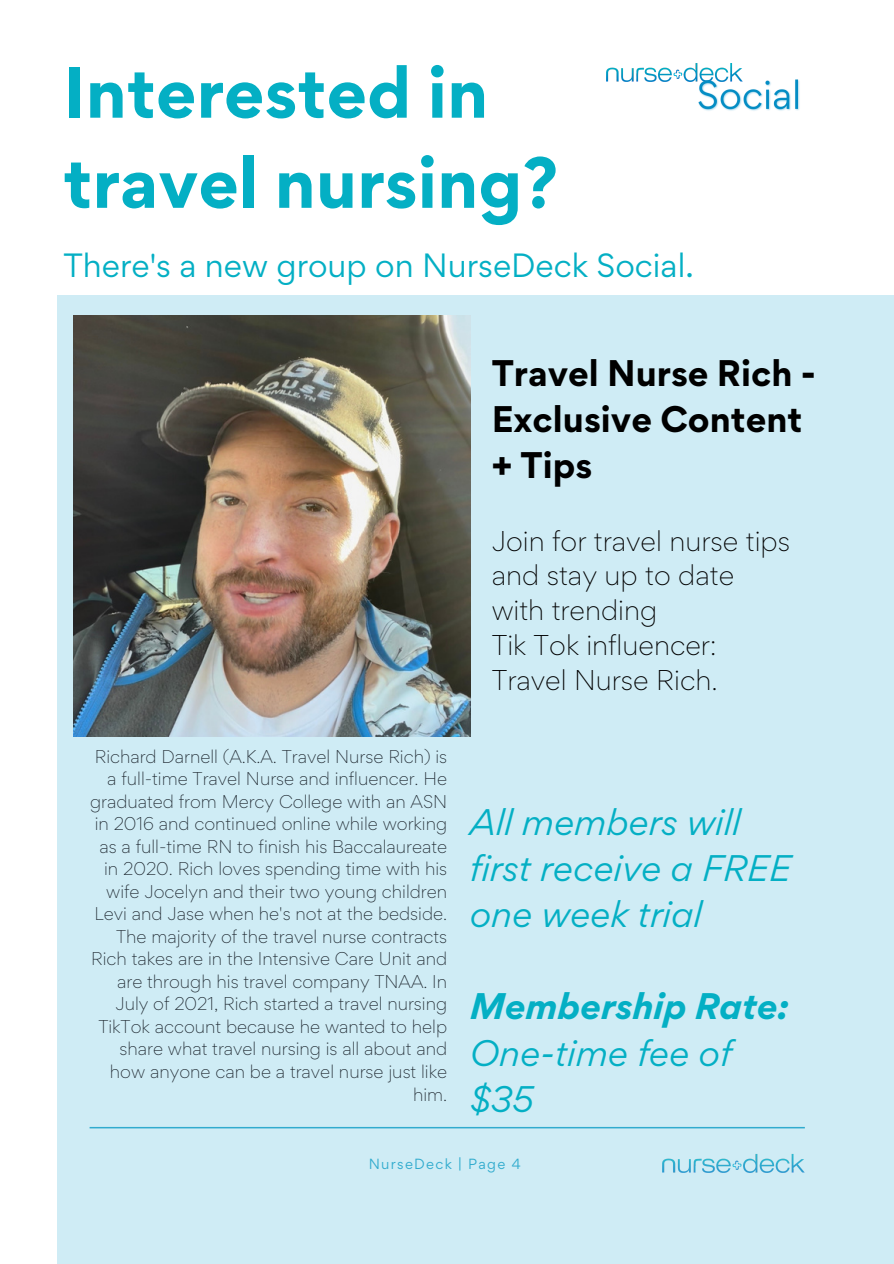
<style>
.page{position:relative;width:894px;height:1264px;background:#fff}
.page>*{position:absolute;margin:0;border:0;box-sizing:border-box;transform-origin:0 0}
.t1{font:700 64.5px/90.2px "Gordita";color:#04afc4}
.t2{font:italic 33px/46.2px "Gordita";color:#04afc4}
.t3{font:700 33px/46.2px "Gordita";color:#000}
.t4{font:30px "Gordita";color:#04afc4}
.t5{font:300 25.5px/35px "Gordita";color:#000}
.t6{font:300 16.5px/22.5px "Gordita";color:#1b242c;text-align:right}
.t7{font:13.2px "Gordita";letter-spacing:.1em;color:#0799c2}
.s1{font-weight:700}
</style>
<div class="page">
<img style="left:606px;top:63px;width:127px;height:19px">
<div style="left:57px;top:296px;width:836px;height:967px;background:#cfecf5"></div>
<img style="left:74px;top:315px;width:396px;height:421px">
<img style="left:693px;top:68px;width:107px;height:43px">
<p class="t1" style="left:63px;top:47px;width:496px">Interested in travel nursing?</p>
<p class="t4" style="left:63px;top:245px;width:631px">There's a new group on NurseDeck Social.</p>
<p class="t3" style="left:491px;top:350px;width:325px">Travel Nurse Rich -<br>Exclusive Content + Tips</p>
<p class="t5" style="left:491px;top:523px;width:300px">Join for travel nurse tips and stay up to date</p>
<p class="t5" style="left:491px;top:592px;width:167px">with trending</p>
<p class="t5" style="left:491px;top:627px;width:226px">Tik Tok influencer:</p>
<p class="t5" style="left:491px;top:662px;width:227px">Travel Nurse Rich.</p>
<p class="t6" style="left:90px;top:744px;width:358px">Richard Darnell (A.K.A. Travel Nurse Rich) is a full-time Travel Nurse and influencer. He graduated from Mercy College with an ASN in 2016 and continued online while working as a full-time RN to finish his Baccalaureate in 2020. Rich loves spending time with his wife Jocelyn and their two young children Levi and Jase when he's not at the bedside.<br>The majority of the travel nurse contracts Rich takes are in the Intensive Care Unit and are through his travel company TNAA. In July of 2021, Rich started a travel nursing TikTok account because he wanted to help share what travel nursing is all about and how anyone can be a travel nurse just like him.</p>
<p class="t2" style="left:469px;top:798px;width:322px">All members will first receive a FREE one week trial</p>
<p class="t2" style="left:469px;top:983px;width:320px"><span class="s1">Membership Rate:<br></span>One-time fee of $35</p>
<p class="t7" style="left:368px;top:1154px;width:153px">NurseDeck | Page 4</p>
</div>
